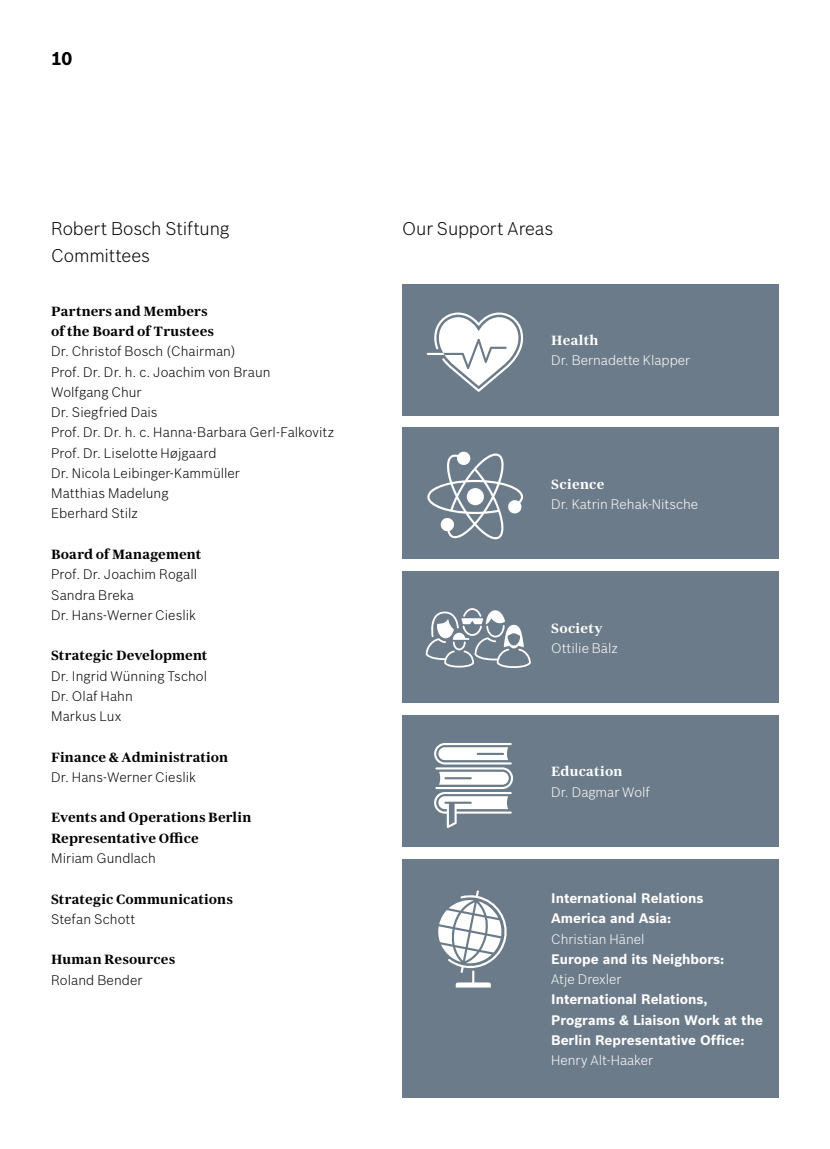
<style>
.page{position:relative;width:830px;height:1149px;background:#fff}
.page>*{position:absolute;margin:0;border:0;box-sizing:border-box;transform-origin:0 0}
.t1{font:300 18px/27px "Bosch Sans";letter-spacing:-.005em;color:#000}
.t2{font:700 18px "Bosch Sans";color:#000}
.t3{font:300 13.5px/20.2px "Bosch Sans";letter-spacing:.005em;color:#000}
.t4{font:700 13.5px/20.2px "Bosch Serif";letter-spacing:.01em;color:#000}
.t5{font:700 13.5px/20.2px "Bosch Sans";color:#fff}
.t6{font:300 13.5px "Bosch Sans";color:#fff}
.t7{font:700 13.5px "Bosch Serif";letter-spacing:.02em;color:#fff}
</style>
<div class="page">
<div style="left:402px;top:284px;width:376px;height:131px;background:#6c7b89"></div>
<svg style="left:426px;top:312px;width:97px;height:79px"></svg>
<div style="left:402px;top:428px;width:376px;height:131px;background:#6c7b89"></div>
<div style="left:402px;top:571px;width:376px;height:131px;background:#6c7b89"></div>
<div style="left:402px;top:715px;width:376px;height:131px;background:#6c7b89"></div>
<div style="left:402px;top:859px;width:376px;height:238px;background:#6c7b89"></div>
<svg style="left:427px;top:451px;width:96px;height:88px"></svg>
<div style="left:466px;top:488px;width:17px;height:17px;background:#fff;border-radius:50%"></div>
<svg style="left:425px;top:608px;width:105px;height:59px"></svg>
<svg style="left:434px;top:743px;width:79px;height:84px"></svg>
<svg style="left:438px;top:890px;width:69px;height:97px"></svg>
<h1 class="t2" style="left:51px;top:47px;width:23px">10</h1>
<h1 class="t1" style="left:51px;top:215px;width:180px">Robert Bosch Stiftung<br>Committees</h1>
<h1 class="t1" style="left:402px;top:215px;width:152px">Our Support Areas</h1>
<p class="t4" style="left:51px;top:301px;width:164px">Partners and Members of the Board of Trustees</p>
<p class="t3" style="left:51px;top:341px;width:284px">Dr. Christof Bosch (Chairman)<br>Prof. Dr. Dr. h. c. Joachim von Braun<br>Wolfgang Chur<br>Dr. Siegfried Dais<br>Prof. Dr. Dr. h. c. Hanna-Barbara Gerl-Falkovitz<br>Prof. Dr. Liselotte Højgaard<br>Dr. Nicola Leibinger-Kammüller<br>Matthias Madelung<br>Eberhard Stilz</p>
<p class="t4" style="left:51px;top:544px;width:152px">Board of Management</p>
<p class="t3" style="left:51px;top:564px;width:147px">Prof. Dr. Joachim Rogall<br>Sandra Breka<br>Dr. Hans-Werner Cieslik</p>
<p class="t4" style="left:51px;top:645px;width:158px">Strategic Development</p>
<p class="t3" style="left:51px;top:665px;width:157px">Dr. Ingrid Wünning Tschol<br>Dr. Olaf Hahn<br>Markus Lux</p>
<p class="t4" style="left:51px;top:746px;width:178px">Finance &amp; Administration</p>
<p class="t3" style="left:51px;top:766px;width:146px">Dr. Hans-Werner Cieslik</p>
<p class="t4" style="left:51px;top:807px;width:202px">Events and Operations Berlin<br>Representative Office</p>
<p class="t3" style="left:51px;top:847px;width:106px">Miriam Gundlach</p>
<p class="t4" style="left:51px;top:888px;width:183px">Strategic Communications</p>
<p class="t3" style="left:51px;top:908px;width:86px">Stefan Schott</p>
<p class="t4" style="left:51px;top:949px;width:126px">Human Resources</p>
<p class="t3" style="left:51px;top:969px;width:93px">Roland Bender</p>
<p class="t7" style="left:551px;top:331px;width:49px">Health</p>
<p class="t6" style="left:551px;top:352px;width:140px">Dr. Bernadette Klapper</p>
<p class="t7" style="left:551px;top:474px;width:55px">Science</p>
<p class="t6" style="left:551px;top:495px;width:148px">Dr. Katrin Rehak-Nitsche</p>
<p class="t7" style="left:551px;top:618px;width:53px">Society</p>
<p class="t6" style="left:551px;top:639px;width:68px">Ottilie Bälz</p>
<p class="t7" style="left:551px;top:762px;width:73px">Education</p>
<p class="t6" style="left:551px;top:783px;width:100px">Dr. Dagmar Wolf</p>
<p class="t5" style="left:551px;top:887px;width:154px">International Relations<br>America and Asia:</p>
<p class="t6" style="left:551px;top:930px;width:95px">Christian Hänel</p>
<p class="t5" style="left:551px;top:948px;width:174px">Europe and its Neighbors:</p>
<p class="t6" style="left:551px;top:970px;width:72px">Atje Drexler</p>
<p class="t5" style="left:551px;top:989px;width:213px">International Relations,<br>Programs &amp; Liaison Work at the<br>Berlin Representative Office:</p>
<p class="t6" style="left:551px;top:1051px;width:103px">Henry Alt-Haaker</p>
</div>
